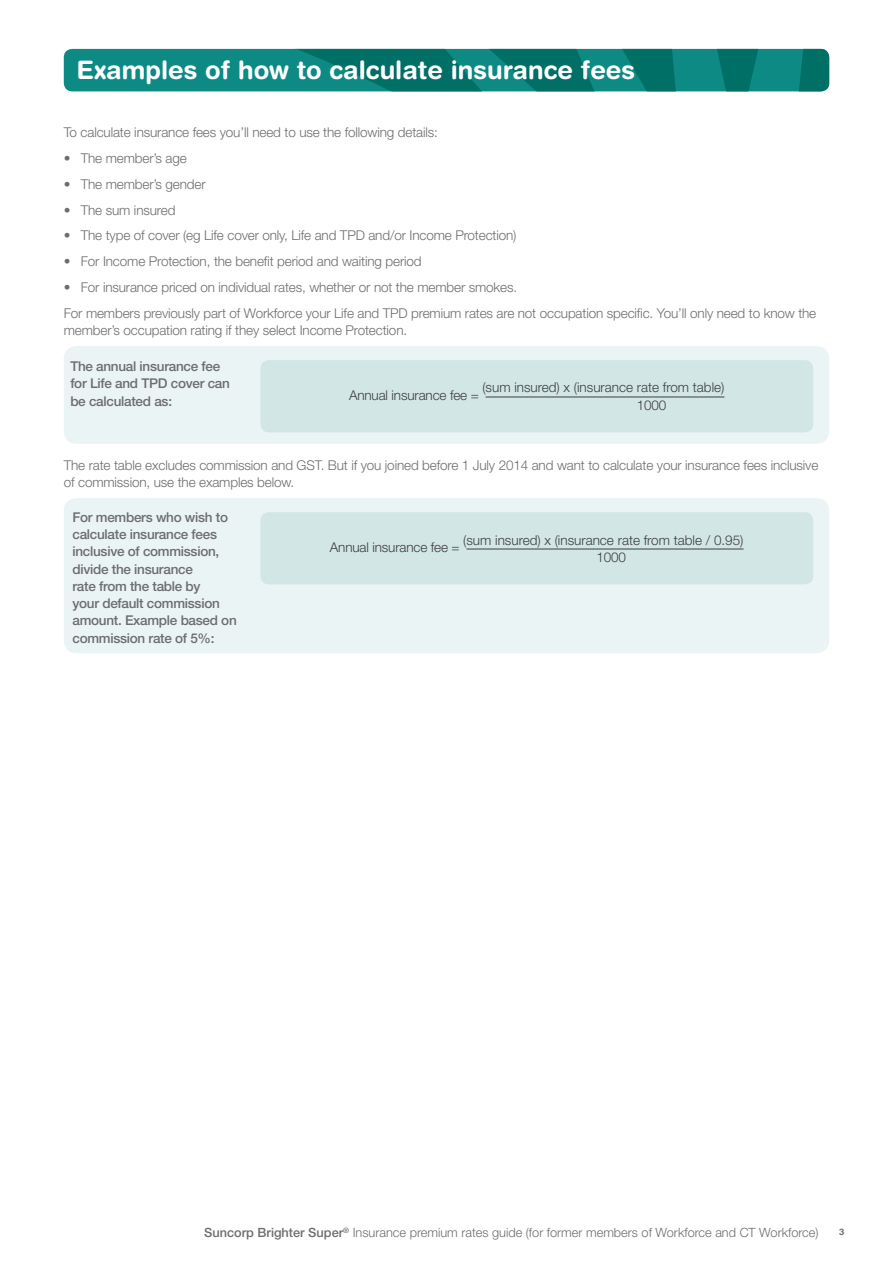
<style>
.page{position:relative;width:893px;height:1263px;background:#fff}
.page>*{position:absolute;margin:0;border:0;box-sizing:border-box;transform-origin:0 0}
.t1{font:700 25.5px "Helvetica Rounded LT Std";color:#fff}
.t2{font:300 13.5px/25.8px "Helvetica Neue LT Std";letter-spacing:-.01em;color:#6c6d70}
.t3{font:500 13.5px/17.2px "Helvetica Neue LT Std";letter-spacing:-.02em;color:#6c6d70}
.t4{font:300 13.5px/17.2px "Helvetica Neue LT Std";color:#3e3e3f}
.t5{font:300 12.75px "Helvetica Neue LT Std";color:#6c6d70}
.t6{font:700 9px "Helvetica Rounded LT Std";color:#6c6d70}
.s1{font-weight:500}
</style>
<div class="page">
<div style="left:64px;top:49px;width:765px;height:42px;background:#0e8a84;border-radius:9px"></div>
<svg style="left:297px;top:49px;width:532px;height:42px"></svg>
<div style="left:64px;top:346px;width:765px;height:98px;background:#ebf4f4;border-radius:13px"></div>
<div style="left:260px;top:360px;width:553px;height:72px;background:#d2e6e5;border-radius:9px"></div>
<hr style="left:486px;top:397px;width:238px;height:1px;background:#3e3e3f">
<div style="left:64px;top:498px;width:765px;height:155px;background:#ebf4f4;border-radius:13px"></div>
<div style="left:260px;top:512px;width:553px;height:72px;background:#d2e6e5;border-radius:9px"></div>
<hr style="left:466px;top:549px;width:277px;height:1px;background:#3e3e3f">
<h1 class="t1" style="left:77px;top:54px;width:560px">Examples of how to calculate insurance fees</h1>
<p class="t2" style="left:64px;top:119px;width:376px">To calculate insurance fees you’ll need to use the following details:</p>
<p class="t2" style="left:64px;top:145px;width:125px">• The member’s age</p>
<p class="t2" style="left:64px;top:171px;width:143px">• The member’s gender</p>
<p class="t2" style="left:64px;top:196px;width:113px">• The sum insured</p>
<p class="t2" style="left:64px;top:222px;width:454px">• The type of cover (eg Life cover only, Life and TPD and/or Income Protection)</p>
<p class="t2" style="left:64px;top:248px;width:359px">• For Income Protection, the benefit period and waiting period</p>
<p class="t2" style="left:64px;top:274px;width:754px">• For insurance priced on individual rates, whether or not the member smokes.<br>For members previously part of Workforce your Life and TPD premium rates are not occupation specific. You’ll only need to know the</p>
<p class="t2" style="left:64px;top:317px;width:345px">member’s occupation rating if they select Income Protection.</p>
<p class="t3" style="left:70px;top:357px;width:161px">The annual insurance fee for Life and TPD cover can be calculated as:</p>
<p class="t4" style="left:349px;top:386px;width:131px">Annual insurance fee =</p>
<p class="t4" style="left:637px;top:379px;width:89px;text-indent:-154px">(sum insured) x (insurance rate from table)<br>1000</p>
<p class="t2" style="left:64px;top:456px;width:756px;line-height:17.2px">The rate table excludes commission and GST. But if you joined before 1 July 2014 and want to calculate your insurance fees inclusive of commission, use the examples below.</p>
<p class="t3" style="left:72px;top:508px;width:166px">For members who wish to calculate insurance fees inclusive of commission, divide the insurance<br>rate from the table by<br>your default commission amount. Example based on commission rate of 5%:</p>
<p class="t4" style="left:330px;top:538px;width:131px">Annual insurance fee =</p>
<p class="t4" style="left:596px;top:531px;width:149px;text-indent:-133px">(sum insured) x (insurance rate from table / 0.95)<br>1000</p>
<p class="t5" style="left:204px;top:1225px;width:616px"><span class="s1">Suncorp Brighter Super</span><sup>®</sup> Insurance premium rates guide (for former members of Workforce and CT Workforce)</p>
<p class="t6" style="left:839px;top:1226px;width:7px">3</p>
</div>
